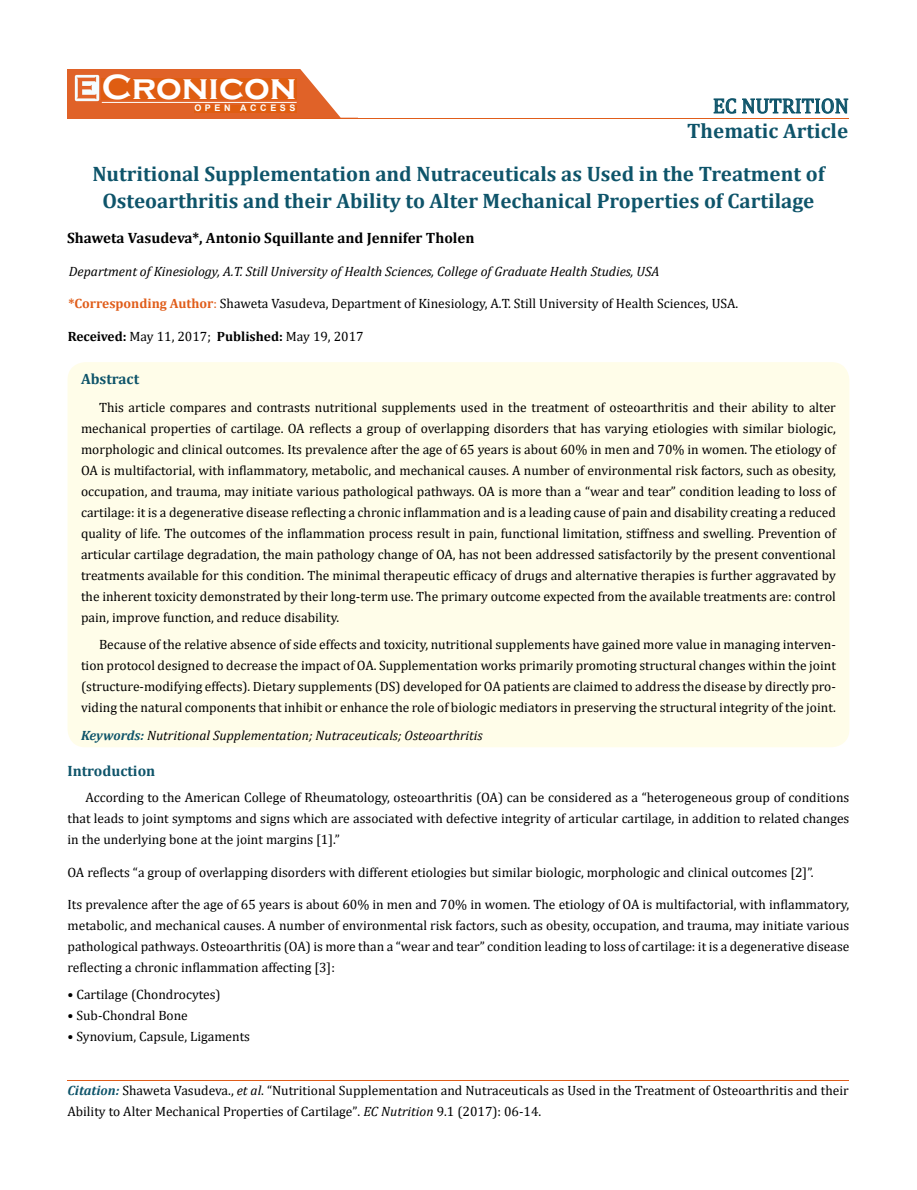
<style>
.page{position:relative;width:917px;height:1190px;background:#fff}
.page>*{position:absolute;margin:0;border:0;box-sizing:border-box;transform-origin:0 0}
.t1{font:700 36px "Copperplate Gothic";color:#fff}
.t2{font:700 21px/43.2px "Cambria";color:#0e546a}
.t3{font:21px "Cambria";color:#0e546a}
.t4{font:700 15px "Cambria";color:#000}
.t5{font:700 15px "Cambria";color:#0e546a}
.t6{font:13.5px/21px "Cambria";color:#000;text-align:justify}
.t7{font:italic 13.5px "Cambria";color:#000}
.t8{font:700 9px "Arial";letter-spacing:.4em;color:#fff}
.s1{font-weight:700;color:#e05d1a}
.s2{color:#e05d1a}
.s3{font-weight:700}
.s4{font-weight:700;color:#0e546a}
.s5{font-weight:700;font-style:italic;color:#0e546a}
.s6{font-style:italic}
.s7{font-size:13.35px}
</style>
<div class="page">
<div style="left:67px;top:70px;width:290px;height:49px;background:#e06228"></div>
<svg style="left:300px;top:69px;width:58px;height:49px"></svg>
<img style="left:75px;top:75px;width:24px;height:26px">
<div style="left:102px;top:79px;width:195px;height:21px;background:#df5d11"></div>
<div style="left:194px;top:105px;width:103px;height:7px;background:#df5d11"></div>
<svg style="left:713px;top:98px;width:135px;height:16px"></svg>
<hr style="left:102px;top:102px;width:194px;height:1px;background:#fff">
<hr style="left:279px;top:118px;width:569px;height:1px;background:#e05d1a">
<hr style="left:67px;top:1080px;width:782px;height:1px;background:#e05d1a">
<div style="left:67px;top:362px;width:782px;height:385px;background:#fffde9;border-radius:18px"></div>
<h1 class="t1" style="left:102px;top:68px;width:196px">Cronicon</h1>
<p class="t8" style="left:194px;top:102px;width:103px">OPEN ACCESS</p>
<h2 class="t3" style="left:712px;top:93px;width:137px">EC NUTRITION</h2>
<h2 class="t2" style="left:92px;top:108px;width:757px;text-indent:595px">Thematic Article<br>Nutritional Supplementation and Nutraceuticals as Used in the Treatment of</h2>
<h2 class="t2" style="left:102px;top:178px;width:713px">Osteoarthritis and their Ability to Alter Mechanical Properties of Cartilage</h2>
<p class="t4" style="left:67px;top:227px;width:409px">Shaweta Vasudeva*, Antonio Squillante and Jennifer Tholen</p>
<p class="t7" style="left:69px;top:262px;width:592px">Department of Kinesiology, A.T. Still University of Health Sciences, College of Graduate Health Studies, USA</p>
<p class="t6" style="left:68px;top:292px;width:671px"><span class="s1">*Corresponding Author</span><span class="s2">:</span> Shaweta Vasudeva, Department of Kinesiology, A.T. Still University of Health Sciences, USA.</p>
<p class="t6" style="left:68px;top:326px;width:297px"><span class="s3">Received:</span> May 11, 2017; <span class="s3">Published:</span> May 19, 2017</p>
<p class="t5" style="left:81px;top:368px;width:60px">Abstract</p>
<p class="t6" style="left:81px;top:397px;width:756px;text-indent:18px">This article compares and contrasts nutritional supplements used in the treatment of osteoarthritis and their ability to alter mechanical properties of cartilage. OA reflects a group of overlapping disorders that has varying etiologies with similar biologic, morphologic and clinical outcomes. Its prevalence after the age of 65 years is about 60% in men and 70% in women. The etiology of OA is multifactorial, with inflammatory, metabolic, and mechanical causes. A number of environmental risk factors, such as obesity, occupation, and trauma, may initiate various pathological pathways. OA is more than a “wear and tear” condition leading to loss of cartilage: it is a degenerative disease reflecting a chronic inflammation and is a leading cause of pain and disability creating a reduced quality of life. The outcomes of the inflammation process result in pain, functional limitation, stiffness and swelling. Prevention of articular cartilage degradation, the main pathology change of OA, has not been addressed satisfactorily by the present conventional treatments available for this condition. The minimal therapeutic efficacy of drugs and alternative therapies is further aggravated by the inherent toxicity demonstrated by their long-term use. The primary outcome expected from the available treatments are: control pain, improve function, and reduce disability.</p>
<p class="t6" style="left:81px;top:634px;width:756px;text-indent:18px">Because of the relative absence of side effects and toxicity, nutritional supplements have gained more value in managing interven&shy;tion protocol designed to decrease the impact of OA. Supplementation works primarily promoting structural changes within the joint (structure-modifying effects). Dietary supplements (DS) developed for OA patients are claimed to address the disease by directly pro&shy;viding the natural components that inhibit or enhance the role of biologic mediators in preserving the structural integrity of the joint.</p>
<p class="t7" style="left:81px;top:726px;width:403px"><span class="s4">Keywords:</span> Nutritional Supplementation; Nutraceuticals; Osteoarthritis</p>
<p class="t5" style="left:67px;top:760px;width:89px">Introduction</p>
<p class="t6" style="left:67px;top:787px;width:783px;text-indent:18px">According to the American College of Rheumatology, osteoarthritis (OA) can be considered as a “heterogeneous group of conditions that leads to joint symptoms and signs which are associated with defective integrity of articular cartilage, in addition to related changes in the underlying bone at the joint margins [1].”</p>
<p class="t6" style="left:68px;top:862px;width:747px">OA reflects “a group of overlapping disorders with different etiologies but similar biologic, morphologic and clinical outcomes [2]”.</p>
<p class="t6" style="left:67px;top:893px;width:783px">Its prevalence after the age of 65 years is about 60% in men and 70% in women. The etiology of OA is multifactorial, with inflammatory, metabolic, and mechanical causes. A number of environmental risk factors, such as obesity, occupation, and trauma, may initiate various pathological pathways. Osteoarthritis (OA) is more than a “wear and tear” condition leading to loss of cartilage: it is a degenerative disease reflecting a chronic inflammation affecting [3]:</p>
<p class="t6" style="left:67px;top:984px;width:155px">• Cartilage (Chondrocytes)</p>
<p class="t6" style="left:67px;top:1005px;width:122px">• Sub-Chondral Bone</p>
<p class="t6" style="left:67px;top:1026px;width:184px">• Synovium, Capsule, Ligaments</p>
<p class="t6" style="left:67px;top:1079px;width:782px"><span class="s5">Citation:</span> Shaweta Vasudeva., <span class="s6">et al</span>. “Nutritional Supplementation and Nutraceuticals as Used in the Treatment of Osteoarthritis and their<br>Ability to Alter Mechanical Properties of Cartilage”<span class="s7">.</span> <span class="s6">EC Nutrition</span> <span class="s7">9</span>.1 (2017): 06-14.</p>
</div>
